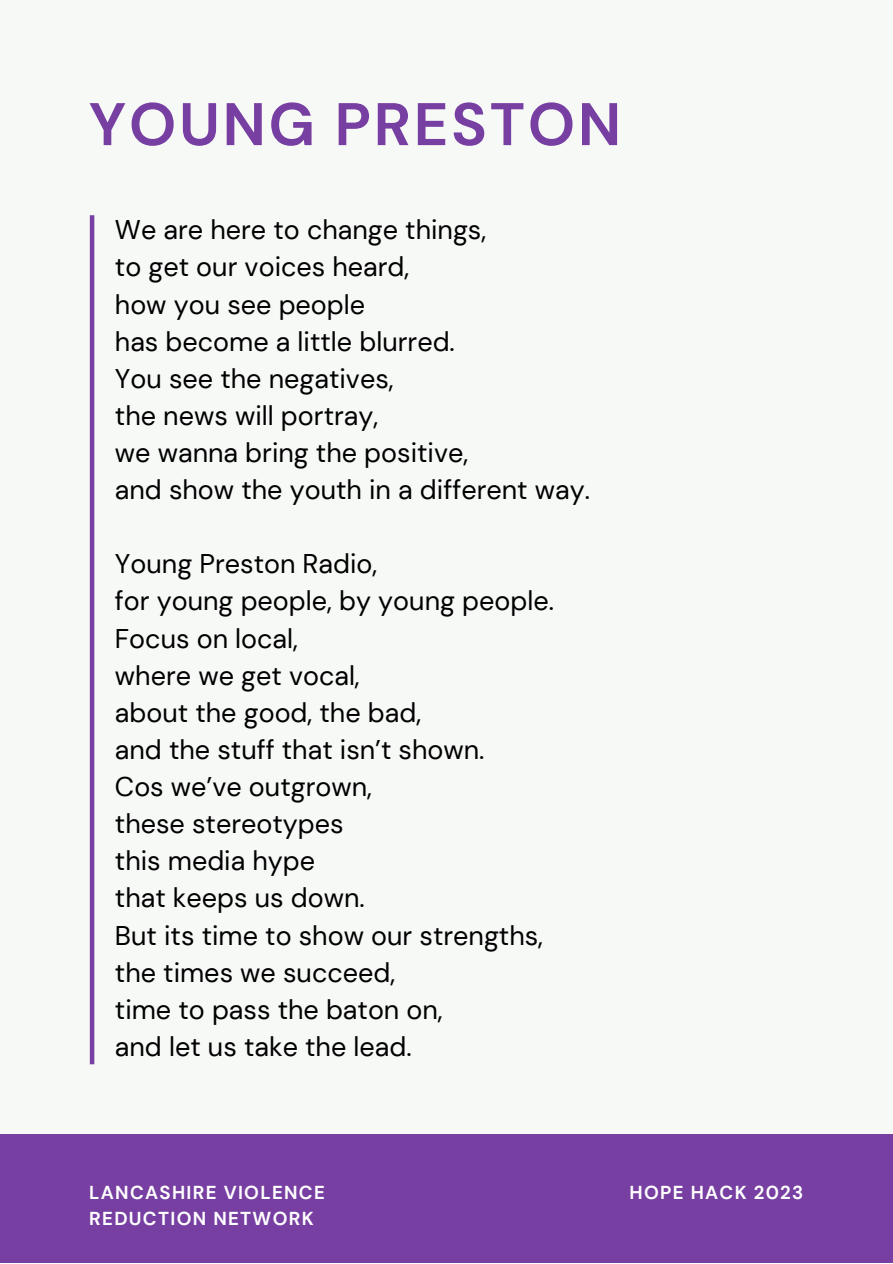
<style>
.page{position:relative;width:893px;height:1264px;background:#fff}
.page>*{position:absolute;margin:0;border:0;box-sizing:border-box;transform-origin:0 0}
.t1{font:700 60px "DM Sans";letter-spacing:.045em;color:#773fa2}
.t2{font:27px "DM Sans";color:#000}
.t3{font:700 18.75px/25.8px "DM Sans";letter-spacing:.07em;color:#fff}
</style>
<div class="page">
<div style="left:0;top:0;width:892px;height:1262px;background:#f7f9f7"></div>
<hr style="left:90px;top:215px;width:4px;height:849px;background:#773fa2">
<div style="left:0;top:1134px;width:892px;height:128px;background:#773fa2"></div>
<p class="t1" style="left:89px;top:86px;width:534px">YOUNG PRESTON</p>
<p class="t2" style="left:115px;top:212px;width:373px">We are here to change things,</p>
<p class="t2" style="left:115px;top:250px;width:296px">to get our voices heard,</p>
<p class="t2" style="left:115px;top:287px;width:252px">how you see people</p>
<p class="t2" style="left:115px;top:324px;width:341px">has become a little blurred.</p>
<p class="t2" style="left:115px;top:361px;width:280px">You see the negatives,</p>
<p class="t2" style="left:115px;top:398px;width:265px">the news will portray,</p>
<p class="t2" style="left:115px;top:435px;width:355px">we wanna bring the positive,</p>
<p class="t2" style="left:115px;top:472px;width:476px">and show the youth in a different way.</p>
<p class="t2" style="left:115px;top:546px;width:264px">Young Preston Radio,</p>
<p class="t2" style="left:115px;top:583px;width:440px">for young people, by young people.</p>
<p class="t2" style="left:115px;top:620px;width:184px">Focus on local,</p>
<p class="t2" style="left:115px;top:658px;width:246px">where we get vocal,</p>
<p class="t2" style="left:115px;top:695px;width:308px">about the good, the bad,</p>
<p class="t2" style="left:115px;top:732px;width:371px">and the stuff that isn’t shown.</p>
<p class="t2" style="left:115px;top:769px;width:258px">Cos we’ve outgrown,</p>
<p class="t2" style="left:115px;top:806px;width:230px">these stereotypes</p>
<p class="t2" style="left:115px;top:843px;width:202px">this media hype</p>
<p class="t2" style="left:115px;top:880px;width:251px">that keeps us down.</p>
<p class="t2" style="left:115px;top:917px;width:429px">But its time to show our strengths,</p>
<p class="t2" style="left:115px;top:954px;width:282px">the times we succeed,</p>
<p class="t2" style="left:115px;top:991px;width:329px">time to pass the baton on,</p>
<p class="t2" style="left:115px;top:1029px;width:298px">and let us take the lead.</p>
<p class="t3" style="left:89px;top:1179px;width:237px">LANCASHIRE VIOLENCE<br>REDUCTION NETWORK</p>
<p class="t3" style="left:629px;top:1179px;width:175px">HOPE HACK 2023</p>
</div>
